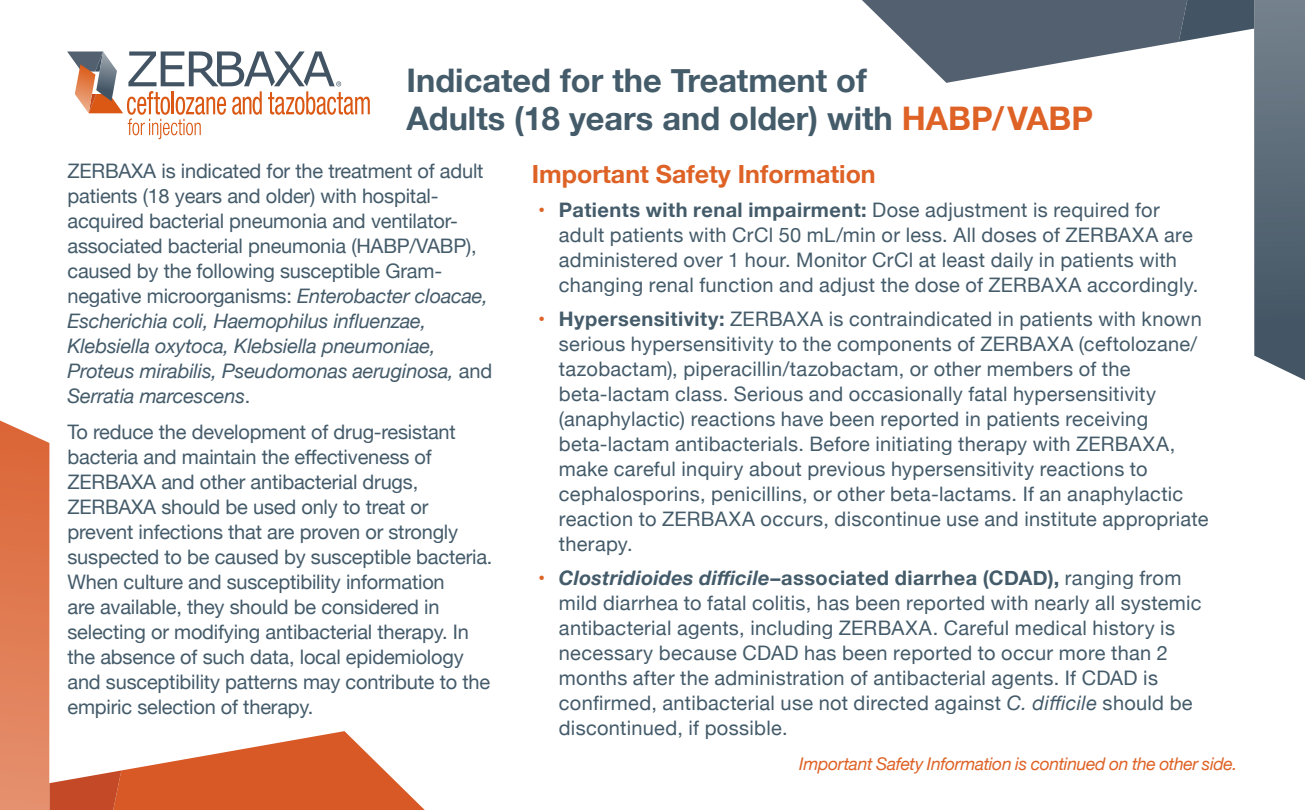
<style>
.page{position:relative;width:1305px;height:810px;background:#fff}
.page>*{position:absolute;margin:0;border:0;box-sizing:border-box;transform-origin:0 0}
.t1{font:700 32.5px/37.5px "Helvetica Neue";color:#445b6a}
.Subhead{font:700 25px "Helvetica Neue";color:#de6226}
.Subhead-2{font:20px/25px "Helvetica Neue";letter-spacing:.015em;color:#445b6a}
.Subhead-3{font:20px/25px "Helvetica Neue";letter-spacing:-.01em;color:#445b6a}
.Body_Copy{font:20px/25px "Helvetica Neue";letter-spacing:-.01em;color:#445b6a}
.Bullets{font:italic 17.5px "Helvetica Neue";letter-spacing:-.02em;color:#de6226}
.s1{color:#de6226}
.s2{font-style:italic}
.s3{font-weight:700}
.s4{font-weight:700;font-style:italic}
</style>
<div class="page">
<svg style="left:67px;top:51px;width:303px;height:88px"></svg>
<svg style="left:862px;top:0;width:443px;height:380px"></svg>
<svg style="left:0;top:421px;width:425px;height:389px"></svg>
<p class="t1" style="left:407px;top:63px;width:688px">Indicated for the Treatment of<br>Adults (18 years and older) with <span class="s1">HABP/VABP</span></p>
<p class="Body_Copy" style="left:68px;top:159px;width:426px">ZERBAXA is indicated for the treatment of adult patients (18 years and older) with hospital&shy;acquired bacterial pneumonia and ventilator&shy;associated bacterial pneumonia (HABP/VABP), caused by the following susceptible Gram&shy;negative microorganisms: <span class="s2">Enterobacter cloacae, Escherichia coli, Haemophilus influenzae, Klebsiella oxytoca, Klebsiella pneumoniae, Proteus mirabilis, Pseudomonas aeruginosa,</span> and <span class="s2">Serratia marcescens</span>.</p>
<p class="Subhead-3" style="left:68px;top:421px;width:426px">To reduce the development of drug-resistant bacteria and maintain the effectiveness of ZERBAXA and other antibacterial drugs, ZERBAXA should be used only to treat or prevent infections that are proven or strongly suspected to be caused by susceptible bacteria.<br>When culture and susceptibility information<br>are available, they should be considered in selecting or modifying antibacterial therapy. In the absence of such data, local epidemiology and susceptibility patterns may contribute to the empiric selection of therapy.</p>
<p class="Bullets" style="left:799px;top:751px;width:440px">Important Safety Information is continued on the other side.</p>
<p class="Subhead" style="left:532px;top:155px;width:345px">Important Safety Information</p>
<p class="Subhead-2" style="left:559px;top:199px;width:641px;text-indent:-21px"><span class="s1">•</span> <span class="s3">Patients with renal impairment:</span> Dose adjustment is required for adult patients with CrCl 50 mL/min or less. All doses of ZERBAXA are administered over 1 hour. Monitor CrCl at least daily in patients with changing renal function and adjust the dose of ZERBAXA accordingly.</p>
<p class="Subhead-2" style="left:559px;top:308px;width:651px;text-indent:-21px"><span class="s1">•</span> <span class="s3">Hypersensitivity:</span> ZERBAXA is contraindicated in patients with known serious hypersensitivity to the components of ZERBAXA (ceftolozane/ tazobactam), piperacillin/tazobactam, or other members of the beta-lactam class. Serious and occasionally fatal hypersensitivity (anaphylactic) reactions have been reported in patients receiving beta-lactam antibacterials. Before initiating therapy with ZERBAXA, make careful inquiry about previous hypersensitivity reactions to cephalosporins, penicillins, or other beta-lactams. If an anaphylactic reaction to ZERBAXA occurs, discontinue use and institute appropriate therapy.</p>
<p class="Subhead-2" style="left:559px;top:567px;width:644px;text-indent:-21px"><span class="s1">•</span> <span class="s4">Clostridioides difficile</span><span class="s3">–associated diarrhea (CDAD),</span> ranging from mild diarrhea to fatal colitis, has been reported with nearly all systemic antibacterial agents, including ZERBAXA. Careful medical history is necessary because CDAD has been reported to occur more than 2 months after the administration of antibacterial agents. If CDAD is confirmed, antibacterial use not directed against <span class="s2">C. difficile</span> should be discontinued, if possible.</p>
</div>
